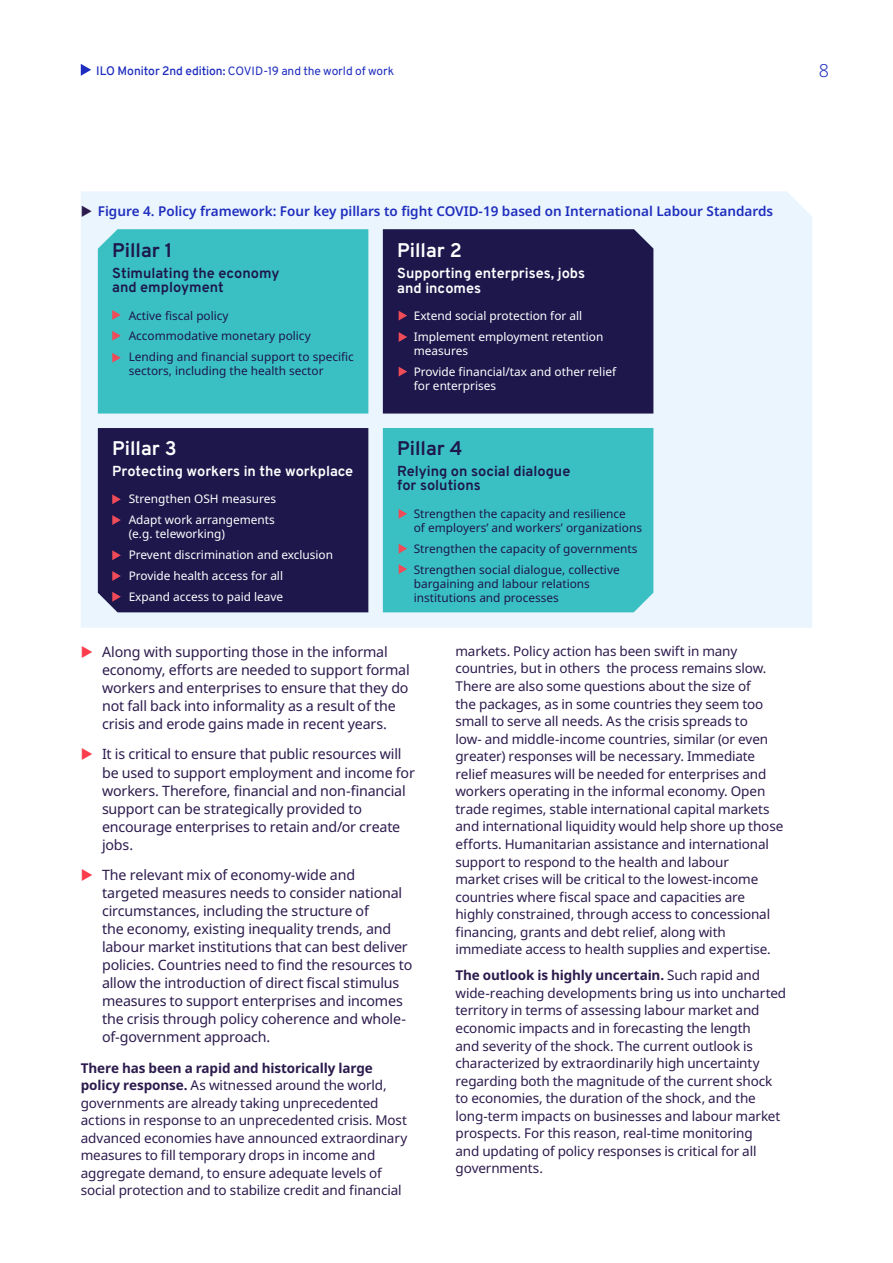
<style>
.page{position:relative;width:893px;height:1263px;background:#fff}
.page>*{position:absolute;margin:0;border:0;box-sizing:border-box;transform-origin:0 0}
.t1{font:700 19.8px "Overpass";color:#1d174c}
.t2{font:700 19.8px "Overpass";color:#fff}
.t3{font:300 18px "Noto Sans";color:#1e2dbe}
.t4{font:700 14.55px/14.5px "Overpass";color:#1d174c}
.t5{font:700 14.55px/14.5px "Overpass";color:#fff}
.t6{font:14.25px/18px "Noto Sans";letter-spacing:-.01em;color:#2c1b4d}
.Briefing_A4_-_Body{font:13.5px/17.5px "Noto Sans";letter-spacing:-.01em;color:#2c1b4d}
.t7{font:600 13.5px "Noto Sans";color:#1e2dbe}
.t8{font:12px "Overpass";letter-spacing:-.005em;color:#1e2dbe}
.t9{font:11.85px/20.9px "Noto Sans";color:#1d174c}
.t10{font:11.85px/20.9px "Noto Sans";color:#fff}
.s1{font-weight:600}
.s2{font-weight:700}
</style>
<div class="page">
<svg style="left:81px;top:64px;width:10px;height:12px"></svg>
<div style="left:81px;top:191px;width:731px;height:437px;background:#ebf5fd"></div>
<div style="left:98px;top:229px;width:270px;height:185px;background:#3ac0c3"></div>
<div style="left:383px;top:428px;width:270px;height:184px;background:#3ac0c3"></div>
<div style="left:98px;top:428px;width:270px;height:184px;background:#1d174c"></div>
<div style="left:383px;top:229px;width:270px;height:184px;background:#1d174c"></div>
<svg style="left:112px;top:310px;width:9px;height:10px"></svg>
<svg style="left:112px;top:331px;width:9px;height:10px"></svg>
<svg style="left:112px;top:353px;width:9px;height:10px"></svg>
<svg style="left:399px;top:311px;width:8px;height:10px"></svg>
<svg style="left:399px;top:332px;width:8px;height:10px"></svg>
<svg style="left:399px;top:367px;width:8px;height:9px"></svg>
<svg style="left:112px;top:494px;width:9px;height:10px"></svg>
<svg style="left:112px;top:515px;width:9px;height:10px"></svg>
<svg style="left:112px;top:550px;width:9px;height:10px"></svg>
<svg style="left:112px;top:571px;width:9px;height:10px"></svg>
<svg style="left:112px;top:592px;width:9px;height:10px"></svg>
<svg style="left:399px;top:509px;width:8px;height:10px"></svg>
<svg style="left:399px;top:544px;width:8px;height:10px"></svg>
<svg style="left:399px;top:564px;width:8px;height:10px"></svg>
<svg style="left:82px;top:205px;width:10px;height:11px"></svg>
<p class="t8" style="left:96px;top:62px;width:299px"><span class="s1">ILO Monitor 2nd edition:</span> COVID-19 and the world of work</p>
<h2 class="t3" style="left:819px;top:57px;width:12px">8</h2>
<p class="t7" style="left:98px;top:201px;width:677px">Figure 4. Policy framework: Four key pillars to fight COVID-19 based on International Labour Standards</p>
<p class="t1" style="left:112px;top:236px;width:62px">Pillar 1</p>
<p class="t4" style="left:112px;top:265px;width:169px">Stimulating the economy and employment</p>
<p class="t9" style="left:129px;top:306px;width:227px">Active fiscal policy<br>Accommodative monetary policy<br>Lending and financial support to specific</p>
<p class="t9" style="left:129px;top:362px;width:196px">sectors, including the health sector</p>
<p class="t2" style="left:397px;top:236px;width:66px">Pillar 2</p>
<p class="t5" style="left:397px;top:266px;width:189px">Supporting enterprises, jobs and incomes</p>
<p class="t10" style="left:414px;top:307px;width:191px">Extend social protection for all<br>Implement employment retention</p>
<p class="t10" style="left:414px;top:342px;width:204px">measures<br>Provide financial/tax and other relief</p>
<p class="t10" style="left:414px;top:377px;width:84px">for enterprises</p>
<p class="t2" style="left:112px;top:434px;width:66px">Pillar 3</p>
<p class="t5" style="left:112px;top:464px;width:242px">Protecting workers in the workplace</p>
<p class="t10" style="left:129px;top:490px;width:149px">Strengthen OSH measures<br>Adapt work arrangements</p>
<p class="t10" style="left:129px;top:525px;width:206px">(e.g. teleworking)<br>Prevent discrimination and exclusion<br>Provide health access for all<br>Expand access to paid leave</p>
<p class="t1" style="left:397px;top:434px;width:67px">Pillar 4</p>
<p class="t4" style="left:397px;top:464px;width:175px">Relying on social dialogue for solutions</p>
<p class="t9" style="left:414px;top:507px;width:230px;line-height:14.2px">Strengthen the capacity and resilience<br>of employers’ and workers’ organizations</p>
<p class="t9" style="left:414px;top:539px;width:225px">Strengthen the capacity of governments<br>Strengthen social dialogue, collective</p>
<p class="t9" style="left:414px;top:577px;width:178px;line-height:14.2px">bargaining and labour relations institutions and processes</p>
<p class="t6" style="left:102px;top:643px;width:309px">Along with supporting those in the informal economy, efforts are needed to support formal workers and enterprises to ensure that they do not fall back into informality as a result of the crisis and erode gains made in recent years.</p>
<p class="t6" style="left:102px;top:746px;width:314px">It is critical to ensure that public resources will be used to support employment and income for workers. Therefore, financial and non-financial support can be strategically provided to encourage enterprises to retain and/or create jobs.</p>
<p class="t6" style="left:102px;top:866px;width:312px">The relevant mix of economy-wide and targeted measures needs to consider national circumstances, including the structure of<br>the economy, existing inequality trends, and labour market institutions that can best deliver policies. Countries need to find the resources to allow the introduction of direct fiscal stimulus measures to support enterprises and incomes the crisis through policy coherence and whole&shy;of-government approach.</p>
<p class="Briefing_A4_-_Body" style="left:81px;top:1059px;width:328px"><span class="s2">There has been a rapid and historically large policy response.</span> As witnessed around the world, governments are already taking unprecedented actions in response to an unprecedented crisis. Most advanced economies have announced extraordinary measures to fill temporary drops in income and aggregate demand, to ensure adequate levels of social protection and to stabilize credit and financial</p>
<p class="Briefing_A4_-_Body" style="left:455px;top:642px;width:329px">markets. Policy action has been swift in many countries, but in others the process remains slow.<br>There are also some questions about the size of<br>the packages, as in some countries they seem too small to serve all needs. As the crisis spreads to<br>low- and middle-income countries, similar (or even greater) responses will be necessary. Immediate relief measures will be needed for enterprises and workers operating in the informal economy. Open trade regimes, stable international capital markets and international liquidity would help shore up those efforts. Humanitarian assistance and international support to respond to the health and labour<br>market crises will be critical to the lowest-income countries where fiscal space and capacities are highly constrained, through access to concessional financing, grants and debt relief, along with immediate access to health supplies and expertise.</p>
<p class="Briefing_A4_-_Body" style="left:455px;top:967px;width:332px"><span class="s2">The outlook is highly uncertain.</span> Such rapid and wide-reaching developments bring us into uncharted territory in terms of assessing labour market and economic impacts and in forecasting the length<br>and severity of the shock. The current outlook is characterized by extraordinarily high uncertainty regarding both the magnitude of the current shock to economies, the duration of the shock, and the long-term impacts on businesses and labour market prospects. For this reason, real-time monitoring<br>and updating of policy responses is critical for all governments.</p>
</div>
